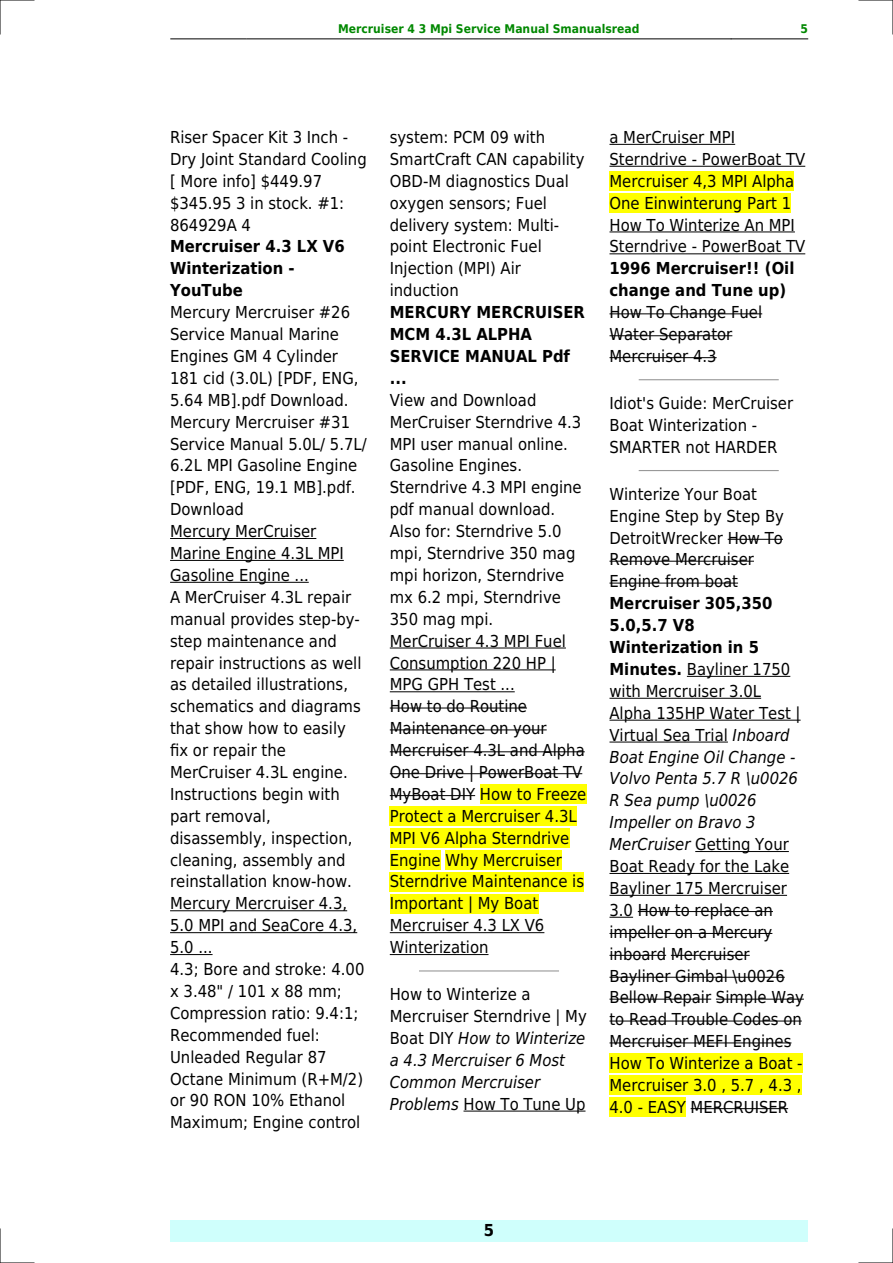
<style>
.page{position:relative;width:893px;height:1263px;background:#fff}
.page>*{position:absolute;margin:0;border:0;box-sizing:border-box;transform-origin:0 0}
.t1{font:16.5px/21.9px "DejaVu Sans Condensed";color:#000}
.t2{font:700 16.5px/21.9px "DejaVu Sans Condensed";color:#000}
.t3{font:italic 16.5px/21.9px "DejaVu Sans Condensed";color:#000}
.t4{font:700 12px "DejaVu Sans Condensed";color:#080}
.s1{font-style:normal}
.s2{font-weight:700}
.s3{font-style:italic}
</style>
<div class="page">
<hr style="left:170px;top:39px;width:76px;height:1px;background:#000">
<hr style="left:247px;top:39px;width:484px;height:1px;background:#000">
<hr style="left:731px;top:39px;width:77px;height:1px;background:#000">
<div style="left:170px;top:1220px;width:638px;height:22px;background:#cffffc"></div>
<hr style="left:170px;top:538px;width:146px;height:1px;background:#000">
<hr style="left:170px;top:560px;width:174px;height:1px;background:#000">
<hr style="left:170px;top:582px;width:139px;height:1px;background:#000">
<hr style="left:170px;top:910px;width:177px;height:1px;background:#000">
<hr style="left:170px;top:932px;width:187px;height:1px;background:#000">
<hr style="left:170px;top:954px;width:43px;height:1px;background:#000">
<hr style="left:390px;top:648px;width:176px;height:1px;background:#000">
<hr style="left:390px;top:669px;width:166px;height:1px;background:#000">
<hr style="left:390px;top:691px;width:125px;height:1px;background:#000">
<hr style="left:390px;top:708px;width:137px;height:1px;background:#000">
<hr style="left:390px;top:729px;width:157px;height:1px;background:#000">
<hr style="left:390px;top:751px;width:195px;height:1px;background:#000">
<hr style="left:390px;top:773px;width:192px;height:1px;background:#000">
<hr style="left:390px;top:795px;width:85px;height:1px;background:#000">
<div style="left:480px;top:784px;width:106px;height:20px;background:#ff0"></div>
<div style="left:390px;top:806px;width:187px;height:20px;background:#ff0"></div>
<div style="left:390px;top:828px;width:179px;height:19px;background:#ff0"></div>
<div style="left:390px;top:850px;width:51px;height:19px;background:#ff0"></div>
<div style="left:445px;top:850px;width:117px;height:19px;background:#ff0"></div>
<div style="left:390px;top:872px;width:194px;height:19px;background:#ff0"></div>
<div style="left:390px;top:894px;width:148px;height:19px;background:#ff0"></div>
<hr style="left:390px;top:932px;width:154px;height:1px;background:#000">
<hr style="left:390px;top:954px;width:98px;height:1px;background:#000">
<hr style="left:420px;top:970px;width:138px;height:1px;background:#999">
<hr style="left:463px;top:1111px;width:122px;height:1px;background:#000">
<hr style="left:609px;top:144px;width:126px;height:1px;background:#000">
<hr style="left:609px;top:166px;width:196px;height:1px;background:#000">
<div style="left:609px;top:171px;width:185px;height:20px;background:#ff0"></div>
<div style="left:609px;top:193px;width:182px;height:20px;background:#ff0"></div>
<hr style="left:609px;top:232px;width:186px;height:1px;background:#000">
<hr style="left:609px;top:253px;width:196px;height:1px;background:#000">
<hr style="left:609px;top:313px;width:153px;height:1px;background:#000">
<hr style="left:609px;top:335px;width:123px;height:1px;background:#000">
<hr style="left:609px;top:357px;width:108px;height:1px;background:#000">
<hr style="left:639px;top:379px;width:139px;height:1px;background:#999">
<hr style="left:639px;top:470px;width:139px;height:1px;background:#999">
<hr style="left:728px;top:539px;width:55px;height:1px;background:#000">
<hr style="left:609px;top:561px;width:145px;height:1px;background:#000">
<hr style="left:609px;top:583px;width:129px;height:1px;background:#000">
<hr style="left:687px;top:676px;width:103px;height:1px;background:#000">
<hr style="left:609px;top:698px;width:152px;height:1px;background:#000">
<hr style="left:609px;top:720px;width:192px;height:1px;background:#000">
<hr style="left:609px;top:742px;width:119px;height:1px;background:#000">
<hr style="left:695px;top:851px;width:94px;height:1px;background:#000">
<hr style="left:609px;top:873px;width:180px;height:1px;background:#000">
<hr style="left:609px;top:895px;width:178px;height:1px;background:#000">
<svg style="left:609px;top:917px;width:24px;height:1px"></svg>
<hr style="left:638px;top:911px;width:135px;height:1px;background:#000">
<hr style="left:609px;top:933px;width:163px;height:1px;background:#000">
<hr style="left:609px;top:955px;width:57px;height:1px;background:#000">
<hr style="left:671px;top:955px;width:79px;height:1px;background:#000">
<hr style="left:609px;top:977px;width:176px;height:1px;background:#000">
<hr style="left:609px;top:999px;width:102px;height:1px;background:#000">
<hr style="left:716px;top:999px;width:88px;height:1px;background:#000">
<hr style="left:609px;top:1021px;width:193px;height:1px;background:#000">
<hr style="left:609px;top:1042px;width:182px;height:1px;background:#000">
<div style="left:609px;top:1054px;width:194px;height:19px;background:#ff0"></div>
<div style="left:609px;top:1076px;width:193px;height:19px;background:#ff0"></div>
<div style="left:609px;top:1097px;width:77px;height:20px;background:#ff0"></div>
<hr style="left:691px;top:1108px;width:97px;height:1px;background:#000">
<hr style="left:0;top:0;width:34px;height:1px;background:#000">
<hr style="left:859px;top:0;width:34px;height:1px;background:#000">
<hr style="left:0;top:1262px;width:34px;height:1px;background:#000">
<hr style="left:859px;top:1262px;width:34px;height:1px;background:#000">
<hr style="left:0;top:0;width:1px;height:34px;background:#000">
<hr style="left:0;top:1229px;width:1px;height:34px;background:#000">
<hr style="left:892px;top:0;width:1px;height:34px;background:#000">
<hr style="left:892px;top:1229px;width:1px;height:34px;background:#000">
<p class="t4" style="left:338px;top:21px;width:303px">Mercruiser 4 3 Mpi Service Manual Smanualsread</p>
<p class="t4" style="left:800px;top:21px;width:9px">5</p>
<p class="t1" style="left:170px;top:126px;width:198px">Riser Spacer Kit 3 Inch -<br>Dry Joint Standard Cooling [ More info] $449.97 $345.95 3 in stock. #1:<br>864929A 4</p>
<p class="t2" style="left:170px;top:236px;width:176px">Mercruiser 4.3 LX V6<br>Winterization -<br>YouTube</p>
<p class="t1" style="left:170px;top:301px;width:198px">Mercury Mercruiser #26<br>Service Manual Marine<br>Engines GM 4 Cylinder<br>181 cid (3.0L) [PDF, ENG,<br>5.64 MB].pdf Download.<br>Mercury Mercruiser #31<br>Service Manual 5.0L/ 5.7L/<br>6.2L MPI Gasoline Engine [PDF, ENG, 19.1 MB].pdf.<br>Download<br>Mercury MerCruiser<br>Marine Engine 4.3L MPI<br>Gasoline Engine ...<br>A MerCruiser 4.3L repair manual provides step-by&shy;step maintenance and repair instructions as well as detailed illustrations, schematics and diagrams that show how to easily fix or repair the<br>MerCruiser 4.3L engine.<br>Instructions begin with part removal, disassembly, inspection, cleaning, assembly and reinstallation know-how.<br>Mercury Mercruiser 4.3,<br>5.0 MPI and SeaCore 4.3,<br>5.0 ...<br>4.3; Bore and stroke: 4.00 x 3.48" / 101 x 88 mm;<br>Compression ratio: 9.4:1;<br>Recommended fuel:<br>Unleaded Regular 87<br>Octane Minimum (R+M/2) or 90 RON 10% Ethanol<br>Maximum; Engine control</p>
<p class="t1" style="left:390px;top:126px;width:196px">system: PCM 09 with<br>SmartCraft CAN capability<br>OBD-M diagnostics Dual oxygen sensors; Fuel delivery system: Multi&shy;point Electronic Fuel<br>Injection (MPI) Air induction</p>
<p class="t2" style="left:390px;top:301px;width:197px">MERCURY MERCRUISER<br>MCM 4.3L ALPHA<br>SERVICE MANUAL Pdf ...</p>
<p class="t1" style="left:390px;top:389px;width:198px">View and Download<br>MerCruiser Sterndrive 4.3<br>MPI user manual online.<br>Gasoline Engines.<br>Sterndrive 4.3 MPI engine pdf manual download.<br>Also for: Sterndrive 5.0 mpi, Sterndrive 350 mag mpi horizon, Sterndrive mx 6.2 mpi, Sterndrive<br>350 mag mpi.<br>MerCruiser 4.3 MPI Fuel<br>Consumption 220 HP |<br>MPG GPH Test ...<br>How to do Routine<br>Maintenance on your<br>Mercruiser 4.3L and Alpha<br>One Drive | PowerBoat TV<br>MyBoat DIY How to Freeze<br>Protect a Mercruiser 4.3L<br>MPI V6 Alpha Sterndrive<br>Engine Why Mercruiser<br>Sterndrive Maintenance is<br>Important | My Boat<br>Mercruiser 4.3 LX V6<br>Winterization</p>
<p class="t3" style="left:390px;top:983px;width:199px"><span class="s1">How to Winterize a<br>Mercruiser Sterndrive | My<br>Boat DIY</span> How to Winterize a 4.3 Mercruiser 6 Most<br>Common Mercruiser<br>Problems <span class="s1">How To Tune Up</span></p>
<p class="t1" style="left:609px;top:126px;width:197px">a MerCruiser MPI<br>Sterndrive - PowerBoat TV<br>Mercruiser 4,3 MPI Alpha<br>One Einwinterung Part 1<br>How To Winterize An MPI<br>Sterndrive - PowerBoat TV</p>
<p class="t2" style="left:609px;top:258px;width:186px">1996 Mercruiser!! (Oil change and Tune up)</p>
<p class="t1" style="left:609px;top:301px;width:154px">How To Change Fuel<br>Water Separator<br>Mercruiser 4.3</p>
<p class="t1" style="left:609px;top:392px;width:185px">Idiot's Guide: MerCruiser<br>Boat Winterization -<br>SMARTER not HARDER</p>
<p class="t1" style="left:609px;top:483px;width:176px">Winterize Your Boat<br>Engine Step by Step By<br>DetroitWrecker How To<br>Remove Mercruiser<br>Engine from boat</p>
<p class="t1" style="left:609px;top:593px;width:196px"><span class="s2">Mercruiser 305,350<br>5.0,5.7 V8<br>Winterization in 5<br>Minutes.</span> Bayliner 1750 with Mercruiser 3.0L<br>Alpha 135HP Water Test |<br>Virtual Sea Trial <span class="s3">Inboard<br>Boat Engine Oil Change -<br>Volvo Penta 5.7 R \u0026<br>R Sea pump \u0026<br>Impeller on Bravo 3<br>MerCruiser</span> Getting Your<br>Boat Ready for the Lake<br>Bayliner 175 Mercruiser<br>3.0 How to replace an impeller on a Mercury inboard Mercruiser<br>Bayliner Gimbal \u0026<br>Bellow Repair Simple Way to Read Trouble Codes on<br>Mercruiser MEFI Engines<br>How To Winterize a Boat -<br>Mercruiser 3.0 , 5.7 , 4.3 ,<br>4.0 - EASY MERCRUISER</p>
<p class="t2" style="left:484px;top:1220px;width:12px">5</p>
</div>
